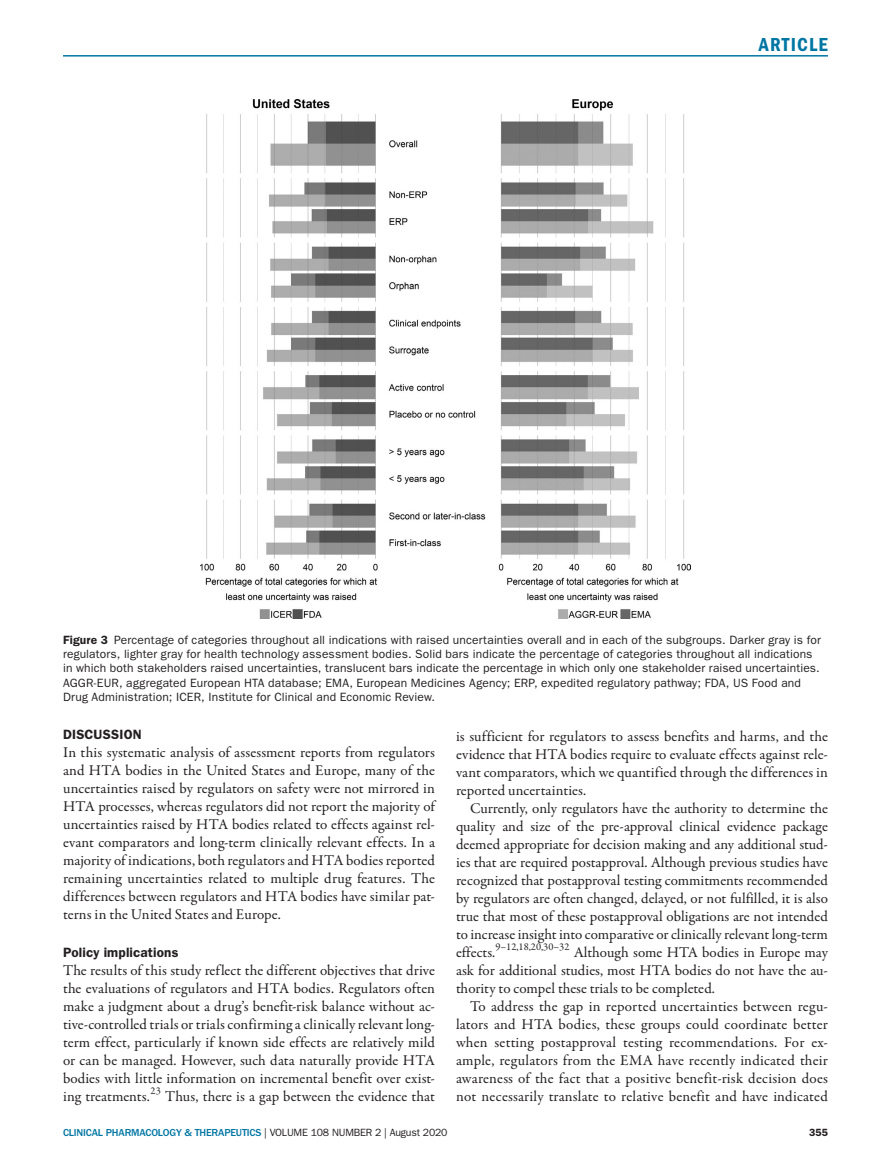
<style>
.page{position:relative;width:891px;height:1175px;background:#fff}
.page>*{position:absolute;margin:0;border:0;box-sizing:border-box;transform-origin:0 0}
.t1{font:19.5px "ITC Franklin Gothic Std Dm Cd";letter-spacing:.06em;color:#0076a3}
.t2{font:15px/18px "Garamond Premr Pro";letter-spacing:.005em;color:#231f20;text-align:justify}
.t3{font:600 13.5px "ITC Franklin Gothic Std";letter-spacing:.01em;color:#231f20}
.t4{font:12px/14.2px "ITC Franklin Gothic Std";letter-spacing:.015em;color:#231f20}
.t5{font:500 10.5px "ITC Franklin Gothic Std";letter-spacing:-.015em;color:#0076a3}
.t6{font:10.5px "Garamond Premr Pro";color:#231f20}
.t7{font:600 10.5px "ITC Franklin Gothic Std";color:#231f20}
.s1{font-weight:600}
.s2{font-weight:400;color:#231f20}
</style>
<div class="page">
<hr style="left:63px;top:55px;width:765px;height:2px;background:#0076a3">
<img style="left:201px;top:100px;width:489px;height:518px">
<h1 class="t1" style="left:759px;top:33px;width:71px">ARTICLE</h1>
<p class="t4" style="left:63px;top:633px;width:759px"><span class="s1">Figure 3</span> Percentage of categories throughout all indications with raised uncertainties overall and in each of the subgroups. Darker gray is for regulators, lighter gray for health technology assessment bodies. Solid bars indicate the percentage of categories throughout all indications in which both stakeholders raised uncertainties, translucent bars indicate the percentage in which only one stakeholder raised uncertainties.<br>AGGR-EUR, aggregated European HTA database; EMA, European Medicines Agency; ERP, expedited regulatory pathway; FDA, US Food and Drug Administration; ICER, Institute for Clinical and Economic Review.</p>
<p class="t3" style="left:63px;top:726px;width:80px">DISCUSSION</p>
<p class="t2" style="left:63px;top:744px;width:374px">In this systematic analysis of assessment reports from regulators and HTA bodies in the United States and Europe, many of the uncertainties raised by regulators on safety were not mirrored in HTA processes, whereas regulators did not report the majority of uncertainties raised by HTA bodies related to effects against rel&shy;evant comparators and long-term clinically relevant effects. In a majority of indications, both regulators and HTA bodies reported remaining uncertainties related to multiple drug features. The differences between regulators and HTA bodies have similar pat&shy;terns in the United States and Europe.</p>
<p class="t3" style="left:63px;top:944px;width:117px">Policy implications</p>
<p class="t2" style="left:63px;top:961px;width:373px">The results of this study reflect the different objectives that drive the evaluations of regulators and HTA bodies. Regulators often make a judgment about a drug’s benefit-risk balance without ac&shy;tive-controlled trials or trials confirming a clinically relevant long&shy;term effect, particularly if known side effects are relatively mild or can be managed. However, such data naturally provide HTA bodies with little information on incremental benefit over exist&shy;ing treatments.<sup>23</sup> Thus, there is a gap between the evidence that</p>
<p class="t2" style="left:456px;top:727px;width:374px">is sufficient for regulators to assess benefits and harms, and the evidence that HTA bodies require to evaluate effects against rele&shy;vant comparators, which we quantified through the differences in reported uncertainties.</p>
<p class="t2" style="left:456px;top:799px;width:374px;text-indent:14px">Currently, only regulators have the authority to determine the quality and size of the pre-approval clinical evidence package deemed appropriate for decision making and any additional stud&shy;ies that are required postapproval. Although previous studies have recognized that postapproval testing commitments recommended by regulators are often changed, delayed, or not fulfilled, it is also true that most of these postapproval obligations are not intended to increase insight into comparative or clinically relevant long-term effects.</p>
<p class="t6" style="left:495px;top:940px;width:76px">9–12,18,20,30–32</p>
<p class="t2" style="left:456px;top:943px;width:373px;text-indent:118px">Although some HTA bodies in Europe may ask for additional studies, most HTA bodies do not have the au&shy;thority to compel these trials to be completed.</p>
<p class="t2" style="left:456px;top:997px;width:374px;text-indent:14px">To address the gap in reported uncertainties between regu&shy;lators and HTA bodies, these groups could coordinate better when setting postapproval testing recommendations. For ex&shy;ample, regulators from the EMA have recently indicated their awareness of the fact that a positive benefit-risk decision does not necessarily translate to relative benefit and have indicated</p>
<p class="t5" style="left:63px;top:1126px;width:386px">CLINICAL PHARMACOLOGY &amp; THERAPEUTICS <span class="s2">| VOLUME 108 NUMBER 2 | August 2020</span></p>
<p class="t7" style="left:809px;top:1125px;width:20px">355</p>
</div>
